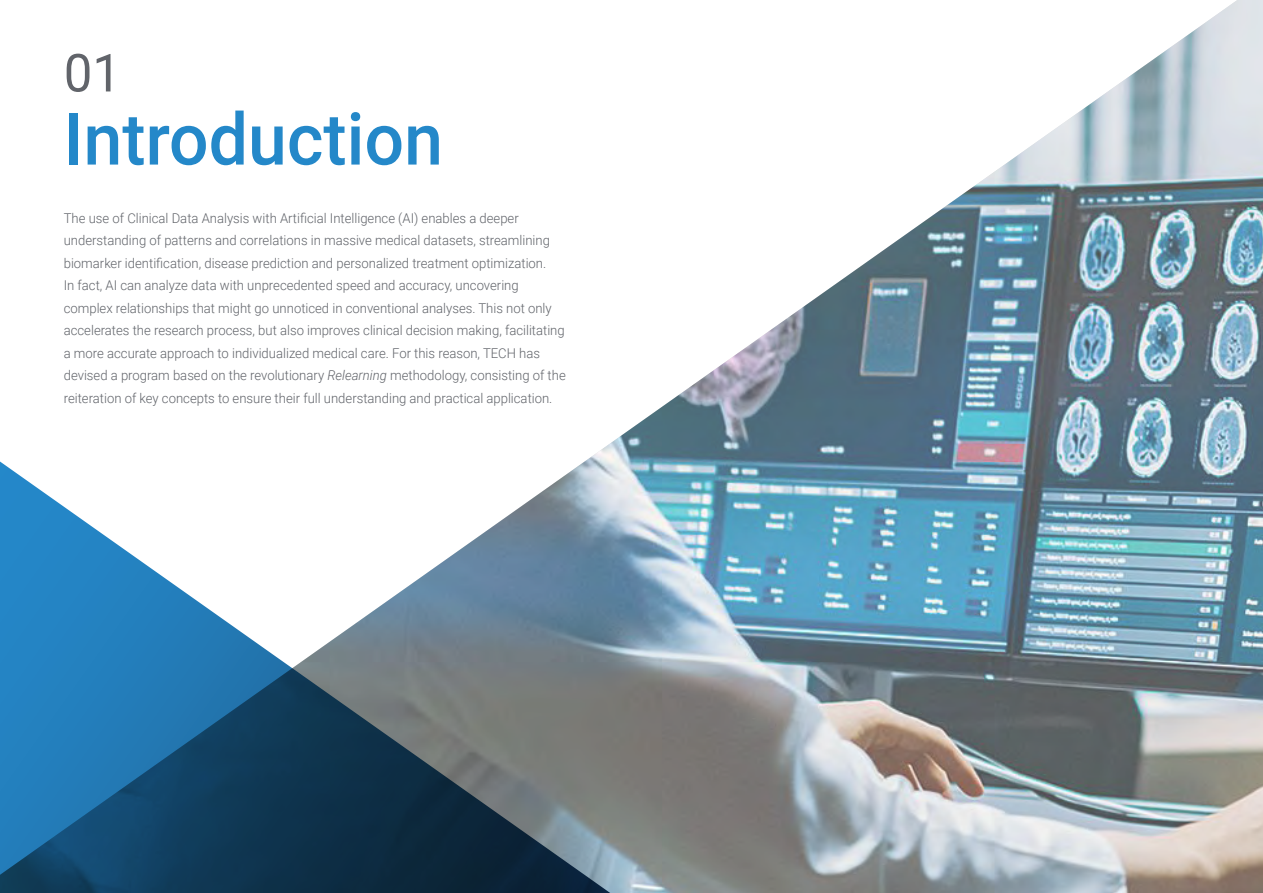
<style>
.page{position:relative;width:1263px;height:893px;background:#fff}
.page>*{position:absolute;margin:0;border:0;box-sizing:border-box;transform-origin:0 0}
.t1{font:500 72px "Roboto";color:#2488c9}
.t2{font:52.5px "Roboto";color:#61646a}
.t3{font:300 13.5px/22.5px "Roboto";color:#61646a}
.s1{font-style:italic}
</style>
<div class="page">
<img style="left:607px;top:0;width:656px;height:893px">
<svg style="left:0;top:446px;width:640px;height:447px"></svg>
<h2 class="t2" style="left:64px;top:36px;width:59px">01</h2>
<h1 class="t1" style="left:64px;top:89px;width:381px">Introduction</h1>
<p class="t3" style="left:64px;top:206px;width:503px">The use of Clinical Data Analysis with Artificial Intelligence (AI) enables a deeper understanding of patterns and correlations in massive medical datasets, streamlining biomarker identification, disease prediction and personalized treatment optimization.<br>In fact, AI can analyze data with unprecedented speed and accuracy, uncovering complex relationships that might go unnoticed in conventional analyses. This not only accelerates the research process, but also improves clinical decision making, facilitating a more accurate approach to individualized medical care. For this reason, TECH has devised a program based on the revolutionary <span class="s1">Relearning</span> methodology, consisting of the reiteration of key concepts to ensure their full understanding and practical application.</p>
</div>
